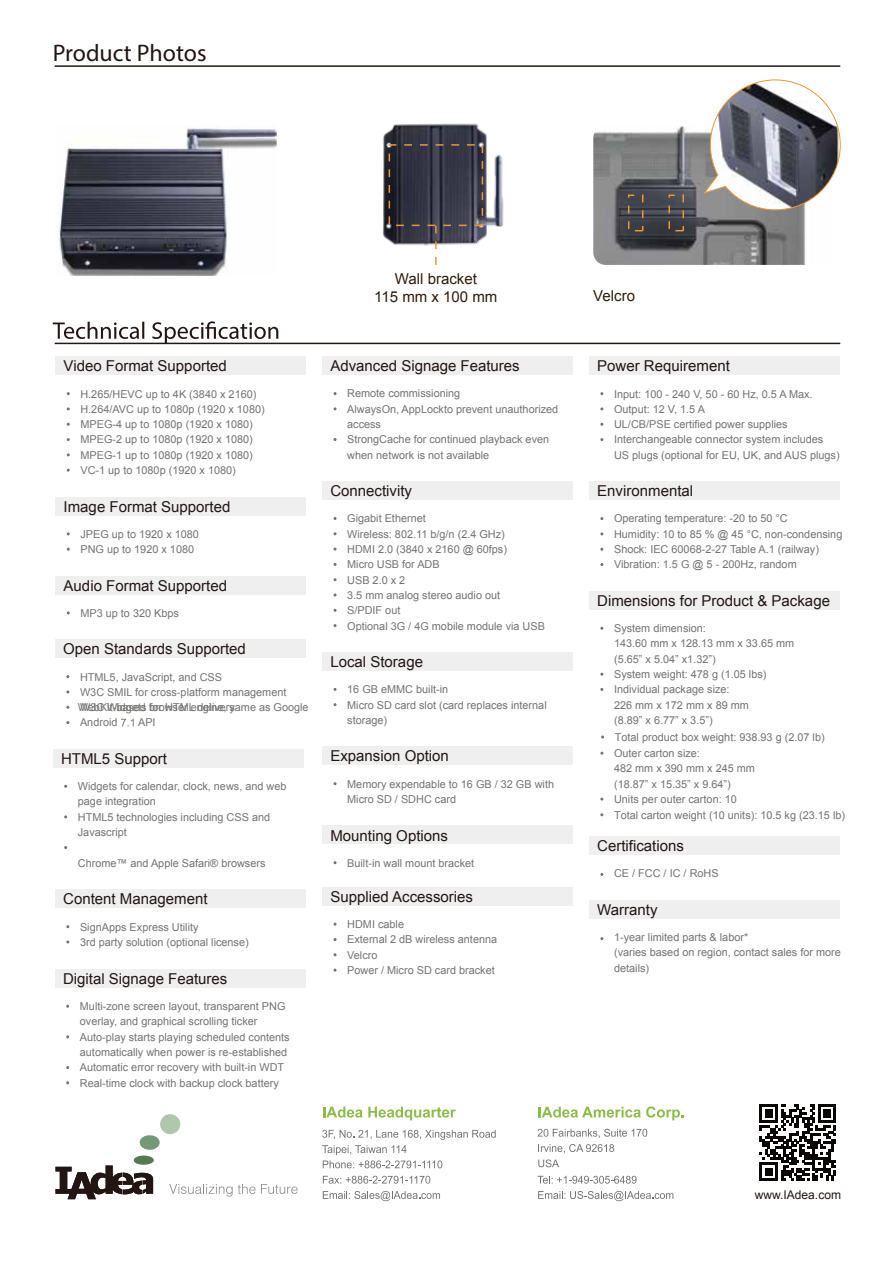
<style>
.page{position:relative;width:895px;height:1265px;background:#fff}
.page>*{position:absolute;margin:0;border:0;box-sizing:border-box;transform-origin:0 0}
.t1{font:24px "Myriad Pro";color:#221614}
.t2{font:15px "Arial";color:#221614}
.t3{font:15px/18px "Arial";color:#2d1d0e;text-align:center}
.t4{font:12px "Arial";color:#221614}
.t5{font:10.8px/15.3px "Arial";color:#737372}
</style>
<div class="page">
<svg style="left:759px;top:1104px;width:77px;height:76px"></svg>
<svg style="left:55px;top:1114px;width:177px;height:85px"></svg>
<svg style="left:238px;top:1184px;width:17px;height:9px"></svg>
<svg style="left:261px;top:1184px;width:36px;height:9px"></svg>
<svg style="left:322px;top:1129px;width:173px;height:10px"></svg>
<svg style="left:322px;top:1145px;width:84px;height:9px"></svg>
<svg style="left:323px;top:1160px;width:119px;height:8px"></svg>
<svg style="left:323px;top:1175px;width:107px;height:8px"></svg>
<svg style="left:323px;top:1191px;width:117px;height:10px"></svg>
<svg style="left:323px;top:1106px;width:39px;height:11px"></svg>
<svg style="left:368px;top:1106px;width:88px;height:14px"></svg>
<svg style="left:537px;top:1128px;width:110px;height:25px"></svg>
<svg style="left:537px;top:1175px;width:99px;height:8px"></svg>
<svg style="left:538px;top:1191px;width:135px;height:10px"></svg>
<svg style="left:538px;top:1159px;width:21px;height:8px"></svg>
<svg style="left:538px;top:1106px;width:102px;height:11px"></svg>
<svg style="left:646px;top:1106px;width:37px;height:14px"></svg>
<hr style="left:55px;top:342px;width:785px;height:2px;background:#231715">
<hr style="left:55px;top:65px;width:785px;height:2px;background:#231715">
<svg style="left:53px;top:321px;width:225px;height:22px"></svg>
<img style="left:57px;top:128px;width:220px;height:147px">
<div style="left:322px;top:356px;width:250px;height:19px;background:#efeff0"></div>
<div style="left:322px;top:825px;width:250px;height:19px;background:#efeff0"></div>
<div style="left:55px;top:969px;width:250px;height:18px;background:#efeff0"></div>
<div style="left:55px;top:497px;width:251px;height:18px;background:#efeff0"></div>
<div style="left:55px;top:576px;width:251px;height:18px;background:#efeff0"></div>
<div style="left:55px;top:356px;width:251px;height:19px;background:#efeff0"></div>
<div style="left:55px;top:639px;width:250px;height:19px;background:#efeff0"></div>
<svg style="left:121px;top:718px;width:13px;height:8px"></svg>
<div style="left:53px;top:749px;width:250px;height:19px;background:#efeff0"></div>
<div style="left:55px;top:889px;width:250px;height:19px;background:#efeff0"></div>
<div style="left:322px;top:481px;width:250px;height:19px;background:#efeff0"></div>
<div style="left:322px;top:887px;width:250px;height:18px;background:#efeff0"></div>
<div style="left:589px;top:836px;width:250px;height:19px;background:#efeff0"></div>
<div style="left:589px;top:356px;width:250px;height:19px;background:#efeff0"></div>
<div style="left:589px;top:481px;width:250px;height:19px;background:#efeff0"></div>
<div style="left:589px;top:591px;width:250px;height:19px;background:#efeff0"></div>
<div style="left:589px;top:900px;width:250px;height:18px;background:#efeff0"></div>
<img style="left:383px;top:123px;width:121px;height:127px">
<svg style="left:435px;top:226px;width:1px;height:39px"></svg>
<div style="left:388px;top:144px;width:95px;height:82px;border:2px dashed #eb9737"></div>
<img style="left:593px;top:126px;width:212px;height:139px">
<div style="left:628px;top:194px;width:15px;height:37px;border:2px dashed #eb9737"></div>
<div style="left:668px;top:194px;width:16px;height:37px;border:2px dashed #eb9737"></div>
<svg style="left:702px;top:79px;width:138px;height:131px"></svg>
<div style="left:322px;top:652px;width:250px;height:19px;background:#efeff0"></div>
<div style="left:322px;top:746px;width:250px;height:19px;background:#efeff0"></div>
<h1 class="t1" style="left:53px;top:39px;width:155px">Product Photos</h1>
<h2 class="t3" style="left:374px;top:270px;width:125px">Wall bracket<br>115 mm x 100 mm</h2>
<h2 class="t2" style="left:64px;top:356px;width:165px">Video Format Supported</h2>
<p class="t5" style="left:80px;top:386px;width:186px">H.265/HEVC up to 4K (3840 x 2160)<br>H.264/AVC up to 1080p (1920 x 1080)<br>MPEG-4 up to 1080p (1920 x 1080)<br>MPEG-2 up to 1080p (1920 x 1080)<br>MPEG-1 up to 1080p (1920 x 1080)<br>VC-1 up to 1080p (1920 x 1080)</p>
<h2 class="t2" style="left:64px;top:496px;width:168px">Image Format Supported</h2>
<p class="t5" style="left:80px;top:526px;width:120px">JPEG up to 1920 x 1080<br>PNG up to 1920 x 1080</p>
<h2 class="t2" style="left:64px;top:575px;width:165px">Audio Format Supported</h2>
<p class="t5" style="left:80px;top:605px;width:100px">MP3 up to 320 Kbps</p>
<h2 class="t2" style="left:63px;top:639px;width:184px">Open Standards Supported</h2>
<p class="t5" style="left:80px;top:669px;width:208px">HTML5, JavaScript, and CSS<br>W3C SMIL for cross-platform management<br>W3C Widgets for HTML delivery<br>Android</p>
<p class="t5" style="left:78px;top:699px;width:232px">WebKit-based browser engine, same as Google</p>
<p class="t5" style="left:138px;top:715px;width:19px">API</p>
<h2 class="t2" style="left:61px;top:749px;width:107px">HTML5 Support</h2>
<p class="t5" style="left:78px;top:778px;width:210px">Widgets for calendar, clock, news, and web page integration<br>HTML5 technologies including CSS and<br>Javascript</p>
<p class="t5" style="left:78px;top:855px;width:189px">Chrome™ and Apple Safari® browsers</p>
<h2 class="t2" style="left:63px;top:889px;width:146px">Content Management</h2>
<p class="t5" style="left:80px;top:919px;width:170px">SignApps Express Utility<br>3rd party solution (optional license)</p>
<h2 class="t2" style="left:63px;top:968px;width:166px">Digital Signage Features</h2>
<p class="t5" style="left:80px;top:998px;width:211px">Multi-zone screen layout, transparent PNG overlay, and graphical scrolling ticker Auto-play starts playing scheduled contents automatically when power is re-established Automatic error recovery with built-in WDT Real-time clock with backup clock battery</p>
<h2 class="t2" style="left:330px;top:356px;width:191px">Advanced Signage Features</h2>
<p class="t5" style="left:347px;top:386px;width:212px">Remote commissioning<br>AlwaysOn, AppLockto prevent unauthorized access<br>StrongCache for continued playback even when network is not available</p>
<h2 class="t2" style="left:330px;top:481px;width:83px">Connectivity</h2>
<p class="t5" style="left:347px;top:511px;width:199px">Gigabit Ethernet<br>Wireless: 802.11 b/g/n (2.4 GHz)<br>HDMI 2.0 (3840 x 2160 @ 60fps)<br>Micro USB for ADB<br>USB 2.0 x 2<br>3.5 mm analog stereo audio out<br>S/PDIF out<br>Optional 3G / 4G mobile module via USB</p>
<h2 class="t2" style="left:330px;top:652px;width:94px">Local Storage</h2>
<p class="t5" style="left:347px;top:682px;width:201px">16 GB eMMC built-in<br>Micro SD card slot (card replaces internal storage)</p>
<h2 class="t2" style="left:330px;top:746px;width:120px">Expansion Option</h2>
<p class="t5" style="left:347px;top:776px;width:208px">Memory expendable to 16 GB / 32 GB with<br>Micro SD / SDHC card</p>
<h2 class="t2" style="left:330px;top:825px;width:119px">Mounting Options</h2>
<p class="t5" style="left:347px;top:855px;width:128px">Built-in wall mount bracket</p>
<h2 class="t2" style="left:330px;top:886px;width:144px">Supplied Accessories</h2>
<p class="t5" style="left:347px;top:916px;width:151px">HDMI cable<br>External 2 dB wireless antenna<br>Velcro<br>Power / Micro SD card bracket</p>
<h2 class="t3" style="left:593px;top:287px;width:43px">Velcro</h2>
<h2 class="t2" style="left:597px;top:356px;width:134px">Power Requirement</h2>
<p class="t5" style="left:614px;top:386px;width:227px">Input: 100 - 240 V, 50 - 60 Hz, 0.5 A Max.<br>Output: 12 V, 1.5 A<br>UL/CB/PSE certified power supplies Interchangeable connector system includes US plugs (optional for EU, UK, and AUS plugs)</p>
<h2 class="t2" style="left:597px;top:481px;width:97px">Environmental</h2>
<p class="t5" style="left:614px;top:511px;width:230px">Operating temperature: -20 to 50 °C<br>Humidity: 10 to 85 % @ 45 °C, non-condensing Shock: IEC 60068-2-27 Table A.1 (railway)<br>Vibration: 1.5 G @ 5 - 200Hz, random</p>
<h2 class="t2" style="left:597px;top:591px;width:234px">Dimensions for Product &amp; Package</h2>
<p class="t5" style="left:614px;top:620px;width:182px">System dimension:<br>143.60 mm x 128.13 mm x 33.65 mm (5.65” x 5.04” x1.32”)<br>System weight: 478 g (1.05 lbs)<br>Individual package size:<br>226 mm x 172 mm x 89 mm<br>(8.89” x 6.77” x 3.5”)</p>
<p class="t5" style="left:614px;top:745px;width:142px">Outer carton size:<br>482 mm x 390 mm x 245 mm (18.87” x 15.35” x 9.64”)<br>Units per outer carton: 10</p>
<p class="t5" style="left:614px;top:729px;width:211px">Total product box weight: 938.93 g (2.07 lb)</p>
<p class="t5" style="left:614px;top:807px;width:232px">Total carton weight (10 units): 10.5 kg (23.15 lb)</p>
<h2 class="t2" style="left:597px;top:836px;width:88px">Certifications</h2>
<p class="t5" style="left:614px;top:866px;width:106px">CE / FCC / IC / RoHS</p>
<h2 class="t2" style="left:597px;top:899px;width:62px">Warranty</h2>
<p class="t5" style="left:614px;top:929px;width:228px">1-year limited parts &amp; labor*<br>(varies based on region, contact sales for more details)</p>
<p class="t4" style="left:754px;top:1186px;width:88px">www.IAdea.com</p>
</div>
